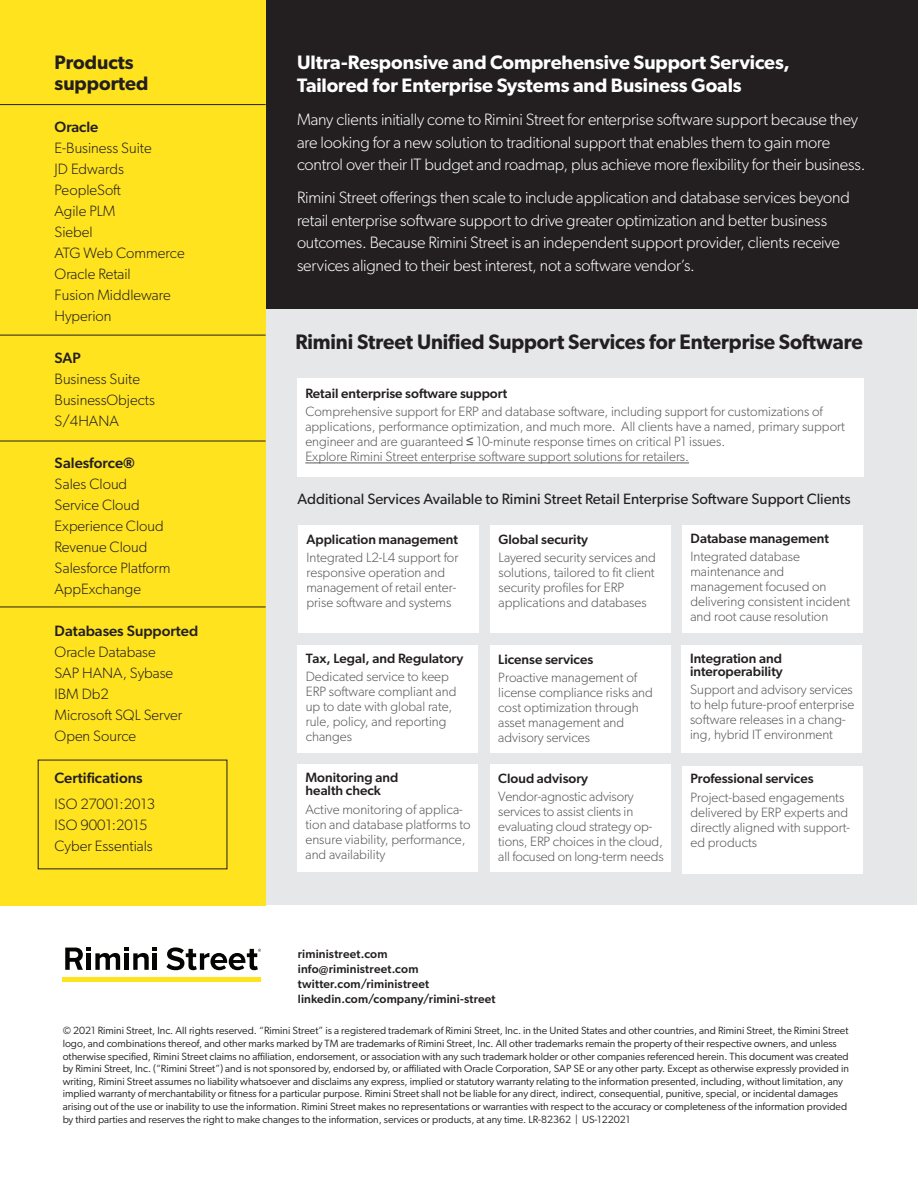
<style>
.page{position:relative;width:918px;height:1188px;background:#fff}
.page>*{position:absolute;margin:0;border:0;box-sizing:border-box;transform-origin:0 0}
.Body_Copy{font:600 21px "Gibson";letter-spacing:-.005em;color:#231f20}
.Body_Copy-2{font:600 19.5px/22.5px "Gibson";letter-spacing:-.005em;color:#fff}
.t1{font:600 19.5px/21px "Gibson";color:#231f20}
.Body_Copy-3{font:300 16.5px/22.5px "Gibson";letter-spacing:-.01em;color:#fff}
.t2{font:300 15px "Gibson";color:#231f20}
.t3{font:15px "Gibson";color:#231f20}
.t4{font:500 15px "Gibson";color:#231f20}
.t5{font:300 13.5px/15px "Gibson";color:#57585a}
.t6{font:500 13.5px/13.5px "Gibson";color:#231f20}
.Contact_Info_White_M{font:500 12px "Gibson";letter-spacing:.01em;color:#231f20}
.t7{font:10.5px/12.6px "Gibson";color:#231f20}
.s1{font-family:"Arial";font-weight:400}
</style>
<div class="page">
<div style="left:266px;top:308px;width:651px;height:597px;background:#e6e7e9"></div>
<div style="left:0;top:0;width:918px;height:309px;background:#231f20"></div>
<div style="left:0;top:0;width:266px;height:905px;background:#ffe31e"></div>
<div style="left:490px;top:525px;width:181px;height:108px;background:#fff"></div>
<div style="left:682px;top:525px;width:181px;height:108px;background:#fff"></div>
<div style="left:297px;top:645px;width:181px;height:108px;background:#fff"></div>
<div style="left:490px;top:645px;width:180px;height:108px;background:#fff"></div>
<div style="left:681px;top:645px;width:181px;height:108px;background:#fff"></div>
<div style="left:297px;top:765px;width:181px;height:107px;background:#fff"></div>
<div style="left:682px;top:766px;width:181px;height:107px;background:#fff"></div>
<div style="left:297px;top:378px;width:566px;height:98px;background:#fff"></div>
<hr style="left:305px;top:463px;width:384px;height:1px;background:#57585a">
<hr style="left:0;top:104px;width:266px;height:1px;background:#231f20">
<hr style="left:0;top:335px;width:266px;height:1px;background:#231f20">
<hr style="left:0;top:441px;width:266px;height:1px;background:#231f20">
<hr style="left:0;top:607px;width:266px;height:1px;background:#231f20">
<div style="left:298px;top:525px;width:181px;height:108px;background:#fff"></div>
<div style="left:490px;top:765px;width:180px;height:107px;background:#fff"></div>
<svg style="left:65px;top:947px;width:92px;height:23px"></svg>
<hr style="left:153px;top:953px;width:4px;height:17px;background:#040503">
<svg style="left:166px;top:947px;width:95px;height:23px"></svg>
<hr style="left:62px;top:977px;width:199px;height:4px;background:#ffe31e">
<p class="t1" style="left:55px;top:51px;width:95px">Products supported</p>
<p class="t4" style="left:55px;top:118px;width:45px">Oracle</p>
<p class="t2" style="left:55px;top:139px;width:99px">E-Business Suite</p>
<p class="t2" style="left:55px;top:160px;width:71px">JD Edwards</p>
<p class="t2" style="left:55px;top:181px;width:68px">PeopleSoft</p>
<p class="t2" style="left:55px;top:202px;width:62px">Agile PLM</p>
<p class="t2" style="left:55px;top:223px;width:40px">Siebel</p>
<p class="t2" style="left:55px;top:244px;width:132px">ATG Web Commerce</p>
<p class="t2" style="left:55px;top:265px;width:78px">Oracle Retail</p>
<p class="t2" style="left:55px;top:286px;width:118px">Fusion Middleware</p>
<p class="t2" style="left:55px;top:307px;width:59px">Hyperion</p>
<p class="t4" style="left:55px;top:349px;width:28px">SAP</p>
<p class="t2" style="left:55px;top:370px;width:87px">Business Suite</p>
<p class="t2" style="left:55px;top:391px;width:102px">BusinessObjects</p>
<p class="t2" style="left:55px;top:412px;width:66px">S/4HANA</p>
<p class="t4" style="left:55px;top:454px;width:82px">Salesforce®</p>
<p class="t2" style="left:55px;top:475px;width:74px">Sales Cloud</p>
<p class="t2" style="left:55px;top:496px;width:87px">Service Cloud</p>
<p class="t2" style="left:55px;top:517px;width:111px">Experience Cloud</p>
<p class="t2" style="left:55px;top:538px;width:94px">Revenue Cloud</p>
<p class="t2" style="left:55px;top:559px;width:117px">Salesforce Platform</p>
<p class="t2" style="left:55px;top:580px;width:88px">AppExchange</p>
<p class="t4" style="left:55px;top:622px;width:145px">Databases Supported</p>
<p class="t2" style="left:55px;top:643px;width:103px">Oracle Database</p>
<p class="t2" style="left:55px;top:664px;width:120px">SAP HANA, Sybase</p>
<p class="t2" style="left:55px;top:685px;width:56px">IBM Db2</p>
<p class="t2" style="left:55px;top:706px;width:129px">Microsoft SQL Server</p>
<p class="t2" style="left:55px;top:727px;width:83px">Open Source</p>
<p class="t4" style="left:55px;top:769px;width:90px">Certifications</p>
<p class="t2" style="left:55px;top:795px;width:102px">ISO 27001:2013</p>
<p class="t2" style="left:55px;top:816px;width:95px">ISO 9001:2015</p>
<p class="t2" style="left:55px;top:837px;width:100px">Cyber Essentials</p>
<p class="Body_Copy-2" style="left:297px;top:51px;width:494px">Ultra-Responsive and Comprehensive Support Services,<br>Tailored for Enterprise Systems and Business Goals</p>
<p class="Body_Copy-3" style="left:297px;top:108px;width:570px">Many clients initially come to Rimini Street for enterprise software support because they are looking for a new solution to traditional support that enables them to gain more control over their IT budget and roadmap, plus achieve more flexibility for their business.</p>
<p class="Body_Copy-3" style="left:297px;top:186px;width:555px">Rimini Street offerings then scale to include application and database services beyond retail enterprise software support to drive greater optimization and better business outcomes. Because Rimini Street is an independent support provider, clients receive services aligned to their best interest, not a software vendor’s.</p>
<p class="Body_Copy" style="left:295px;top:329px;width:569px">Rimini Street Unified Support Services for Enterprise Software</p>
<p class="t6" style="left:305px;top:386px;width:203px">Retail enterprise software support</p>
<p class="t5" style="left:305px;top:404px;width:541px">Comprehensive support for ERP and database software, including support for customizations of applications, performance optimization, and much more. All clients have a named, primary support engineer and are guaranteed <span class="s1">≤</span> 10-minute response times on critical P1 issues.</p>
<p class="t5" style="left:305px;top:449px;width:385px">Explore Rimini Street enterprise software support solutions for retailers.</p>
<p class="t3" style="left:297px;top:490px;width:555px">Additional Services Available to Rimini Street Retail Enterprise Software Support Clients</p>
<p class="t6" style="left:498px;top:532px;width:91px">Global security</p>
<p class="t5" style="left:498px;top:550px;width:159px">Layered security services and solutions, tailored to fit client security profiles for ERP applications and databases</p>
<p class="t6" style="left:690px;top:531px;width:140px">Database management</p>
<p class="t5" style="left:690px;top:549px;width:161px">Integrated database maintenance and management focused on delivering consistent incident and root cause resolution</p>
<p class="t6" style="left:306px;top:532px;width:153px">Application management</p>
<p class="t5" style="left:306px;top:550px;width:153px">Integrated L2-L4 support for responsive operation and management of retail enter&shy;prise software and systems</p>
<p class="t6" style="left:306px;top:651px;width:159px">Tax, Legal, and Regulatory</p>
<p class="t5" style="left:306px;top:669px;width:152px">Dedicated service to keep<br>ERP software compliant and up to date with global rate, rule, policy, and reporting changes</p>
<p class="t6" style="left:306px;top:770px;width:94px">Monitoring and health check</p>
<p class="t5" style="left:306px;top:801px;width:167px">Active monitoring of applica&shy;tion and database platforms to ensure viability, performance, and availability</p>
<p class="t6" style="left:498px;top:652px;width:96px">License services</p>
<p class="t5" style="left:498px;top:670px;width:156px">Proactive management of license compliance risks and cost optimization through asset management and advisory services</p>
<p class="t6" style="left:498px;top:771px;width:91px">Cloud advisory</p>
<p class="t5" style="left:498px;top:789px;width:167px">Vendor-agnostic advisory services to assist clients in evaluating cloud strategy op&shy;tions, ERP choices in the cloud, all focused on long-term needs</p>
<p class="t6" style="left:690px;top:651px;width:94px">Integration and interoperability</p>
<p class="t5" style="left:690px;top:682px;width:166px">Support and advisory services to help future-proof enterprise software releases in a chang&shy;ing, hybrid IT environment</p>
<p class="t6" style="left:690px;top:772px;width:125px">Professional services</p>
<p class="t5" style="left:690px;top:789px;width:161px">Project-based engagements delivered by ERP experts and directly aligned with support&shy;ed products</p>
<p class="Contact_Info_White_M" style="left:298px;top:946px;width:91px">riministreet.com</p>
<p class="Contact_Info_White_M" style="left:298px;top:961px;width:122px">info@riministreet.com</p>
<p class="Contact_Info_White_M" style="left:298px;top:976px;width:133px">twitter.com/riministreet</p>
<p class="Contact_Info_White_M" style="left:298px;top:991px;width:199px">linkedin.com/company/rimini-street</p>
<p class="t7" style="left:63px;top:1024px;width:788px">© 2021 Rimini Street, Inc. All rights reserved. “Rimini Street” is a registered trademark of Rimini Street, Inc. in the United States and other countries, and Rimini Street, the Rimini Street logo, and combinations thereof, and other marks marked by TM are trademarks of Rimini Street, Inc. All other trademarks remain the property of their respective owners, and unless otherwise specified, Rimini Street claims no affiliation, endorsement, or association with any such trademark holder or other companies referenced herein. This document was created by Rimini Street, Inc. (“Rimini Street”) and is not sponsored by, endorsed by, or affiliated with Oracle Corporation, SAP SE or any other party. Except as otherwise expressly provided in writing, Rimini Street assumes no liability whatsoever and disclaims any express, implied or statutory warranty relating to the information presented, including, without limitation, any implied warranty of merchantability or fitness for a particular purpose. Rimini Street shall not be liable for any direct, indirect, consequential, punitive, special, or incidental damages arising out of the use or inability to use the information. Rimini Street makes no representations or warranties with respect to the accuracy or completeness of the information provided by third parties and reserves the right to make changes to the information, services or products, at any time. LR-82362 | US-122021</p>
</div>
